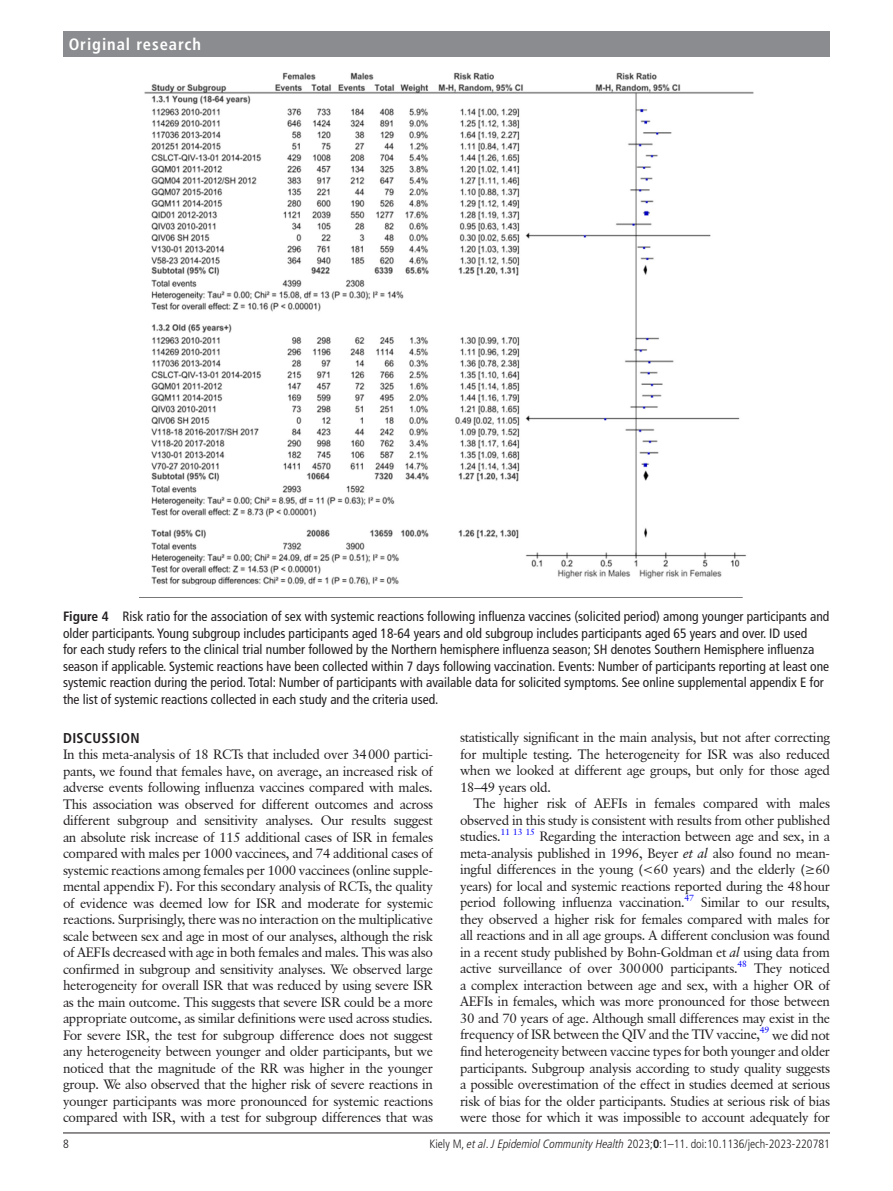
<style>
.page{position:relative;width:893px;height:1191px;background:#fff}
.page>*{position:absolute;margin:0;border:0;box-sizing:border-box;transform-origin:0 0}
.t1{font:700 condensed 16.5px "Frutiger LT Pro";letter-spacing:.055em;color:#fff}
.t2{font:700 condensed 14.25px "Frutiger LT Pro";letter-spacing:.025em;color:#231f20}
.t3{font:13.5px/16.5px "Classical Garamond BT";letter-spacing:-.025em;color:#231f20;text-align:justify}
.t4{font:condensed 13.5px/16.5px "Frutiger LT Pro";color:#231f20}
.t5{font:300 condensed 12px "Frutiger LT Pro";color:#231f20}
.s1{font-weight:700}
.s2{font-style:italic}
</style>
<div class="page">
<hr style="left:63px;top:1132px;width:767px;height:1px;background:#231f20">
<div style="left:63px;top:31px;width:767px;height:25px;background:#8a8c8f"></div>
<img style="left:144px;top:72px;width:609px;height:513px">
<p class="t1" style="left:69px;top:34px;width:134px">Original research</p>
<p class="t4" style="left:63px;top:608px;width:768px"><span class="s1">Figure 4</span> Risk ratio for the association of sex with systemic reactions following influenza vaccines (solicited period) among younger participants and older participants. Young subgroup includes participants aged 18-64 years and old subgroup includes participants aged 65 years and over. ID used<br>for each study refers to the clinical trial number followed by the Northern hemisphere influenza season; SH denotes Southern Hemisphere influenza season if applicable. Systemic reactions have been collected within 7 days following vaccination. Events: Number of participants reporting at least one systemic reaction during the period. Total: Number of participants with available data for solicited symptoms. See online supplemental appendix E for the list of systemic reactions collected in each study and the criteria used.</p>
<p class="t2" style="left:63px;top:729px;width:78px">DISCUSSION</p>
<p class="t3" style="left:63px;top:746px;width:372px">In this meta-analysis of 18 RCTs that included over 34000 partici&shy;pants, we found that females have, on average, an increased risk of adverse events following influenza vaccines compared with males.<br>This association was observed for different outcomes and across different subgroup and sensitivity analyses. Our results suggest an absolute risk increase of 115 additional cases of ISR in females compared with males per 1000 vaccinees, and 74 additional cases of systemic reactions among females per 1000 vaccinees (online supple&shy;mental appendix F). For this secondary analysis of RCTs, the quality of evidence was deemed low for ISR and moderate for systemic reactions. Surprisingly, there was no interaction on the multiplicative scale between sex and age in most of our analyses, although the risk of AEFIs decreased with age in both females and males. This was also confirmed in subgroup and sensitivity analyses. We observed large heterogeneity for overall ISR that was reduced by using severe ISR as the main outcome. This suggests that severe ISR could be a more appropriate outcome, as similar definitions were used across studies.<br>For severe ISR, the test for subgroup difference does not suggest any heterogeneity between younger and older participants, but we noticed that the magnitude of the RR was higher in the younger group. We also observed that the higher risk of severe reactions in younger participants was more pronounced for systemic reactions compared with ISR, with a test for subgroup differences that was</p>
<p class="t3" style="left:460px;top:729px;width:372px">statistically significant in the main analysis, but not after correcting for multiple testing. The heterogeneity for ISR was also reduced when we looked at different age groups, but only for those aged 18–49 years old.</p>
<p class="t3" style="left:460px;top:795px;width:372px;text-indent:14px">The higher risk of AEFIs in females compared with males observed in this study is consistent with results from other published studies.<sup>11</sup> <sup>13</sup> <sup>15</sup> Regarding the interaction between age and sex, in a meta-analysis published in 1996, Beyer <span class="s2">et al</span> also found no mean&shy;ingful differences in the young (&lt;60 years) and the elderly (≥60 years) for local and systemic reactions reported during the 48hour period following influenza vaccination.<sup>47</sup></p>
<p class="t3" style="left:460px;top:894px;width:372px;text-indent:241px">Similar to our results, they observed a higher risk for females compared with males for all reactions and in all age groups. A different conclusion was found in a recent study published by Bohn-Goldman et <span class="s2">al</span> using data from active surveillance of over 300000 participants.<sup>48</sup></p>
<p class="t3" style="left:460px;top:960px;width:372px;text-indent:294px">They noticed a complex interaction between age and sex, with a higher OR of AEFIs in females, which was more pronounced for those between 30 and 70 years of age. Although small differences may exist in the frequency of ISR between the QIV and the TIV vaccine,<sup>49</sup> we did not find heterogeneity between vaccine types for both younger and older participants. Subgroup analysis according to study quality suggests a possible overestimation of the effect in studies deemed at serious risk of bias for the older participants. Studies at serious risk of bias were those for which it was impossible to account adequately for</p>
<p class="t5" style="left:63px;top:1136px;width:7px">8</p>
<p class="t5" style="left:429px;top:1136px;width:402px">Kiely M, <span class="s2">et al</span>. <span class="s2">J Epidemiol Community Health</span> 2023;<span class="s1">0</span>:1–11. doi:10.1136/jech-2023-220781</p>
</div>
